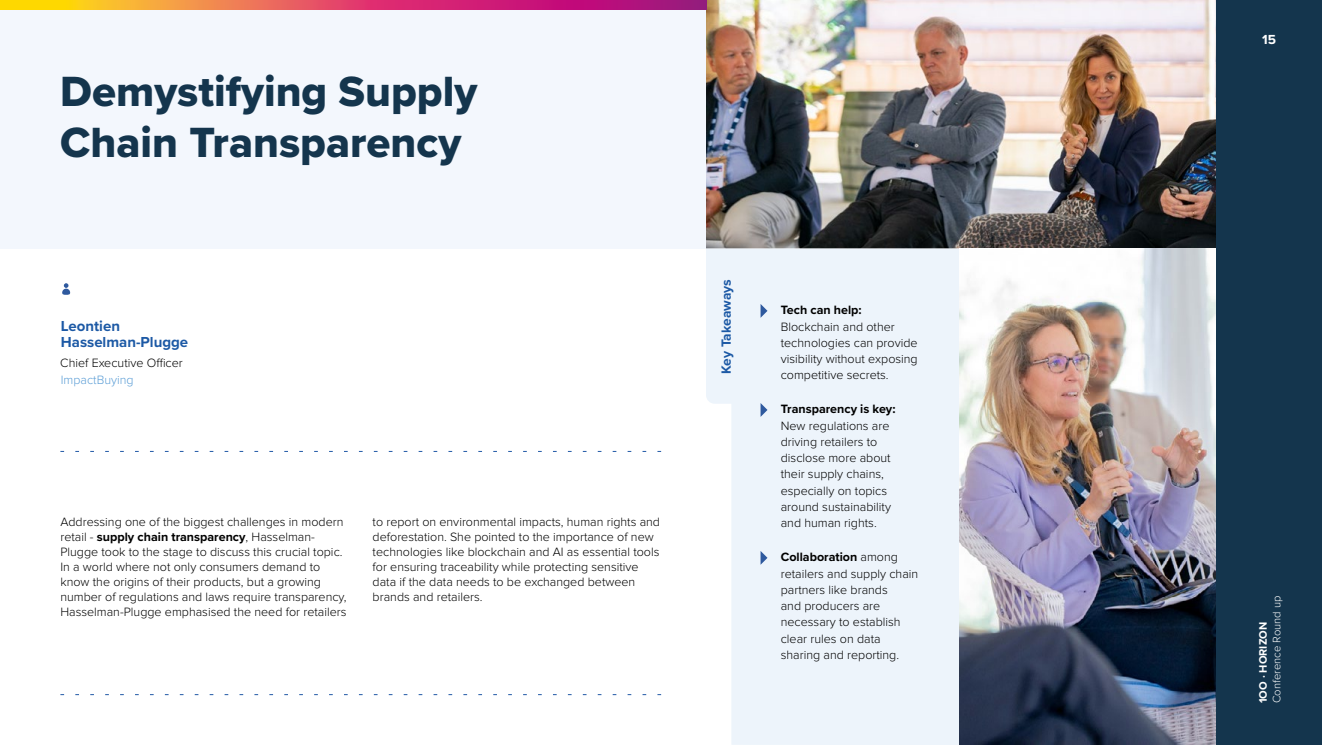
<style>
.page{position:relative;width:1322px;height:745px;background:#fff}
.page>*{position:absolute;margin:0;border:0;box-sizing:border-box;transform-origin:0 0}
.t1{font:43.75px/51.2px "Proxima Nova Extrabld";color:#14354d}
.t2{font:700 15px/16.2px "Proxima Nova";color:#1c59a5}
.t3{font:700 13.75px "Proxima Nova";color:#1c59a5}
.t4{font:700 13.62px "Proxima Nova";color:#fff}
.t5{font:300 12.5px/16.2px "Proxima Nova";color:#000}
.t6{font:700 12.5px "Proxima Nova";color:#000}
.t7{font:300 12.5px "Proxima Nova";color:#5c9ed6}
.t8{font:300 11.25px "Proxima Nova";color:#fff}
.t9{font:700 11.25px "Proxima Nova";color:#fff}
.s1{font-weight:700}
</style>
<div class="page">
<svg style="left:706px;top:262px;width:254px;height:482px;background:#eef4fb"></svg>
<img style="left:706px;top:0;width:510px;height:262px">
<img style="left:960px;top:248px;width:256px;height:496px">
<div style="left:1216px;top:0;width:106px;height:744px;background:#14354d"></div>
<div style="left:0;top:10px;width:706px;height:238px;background:#f3f7fd"></div>
<svg style="left:0;top:0;width:706px;height:10px;background:#db5a59"></svg>
<svg style="left:60px;top:451px;width:601px;height:1px"></svg>
<svg style="left:60px;top:694px;width:601px;height:1px"></svg>
<svg style="left:62px;top:283px;width:8px;height:11px"></svg>
<svg style="left:760px;top:304px;width:7px;height:13px"></svg>
<svg style="left:760px;top:403px;width:7px;height:13px"></svg>
<svg style="left:760px;top:550px;width:7px;height:14px"></svg>
<h1 class="t1" style="left:60px;top:65px;width:418px">Demystifying Supply<br>Chain Transparency</h1>
<p class="t2" style="left:61px;top:317px;width:129px">Leontien<br>Hasselman-Plugge</p>
<p class="t5" style="left:60px;top:355px;width:124px">Chief Executive Officer</p>
<p class="t7" style="left:61px;top:372px;width:74px">ImpactBuying</p>
<p class="t5" style="left:60px;top:513px;width:288px;line-height:15px">Addressing one of the biggest challenges in modern retail - <span class="s1">supply chain transparency</span>, Hasselman-Plugge took to the stage to discuss this crucial topic.<br>In a world where not only consumers demand to know the origins of their products, but a growing number of regulations and laws require transparency, Hasselman-Plugge emphasised the need for retailers</p>
<p class="t5" style="left:373px;top:513px;width:289px;line-height:15px">to report on environmental impacts, human rights and deforestation. She pointed to the importance of new technologies like blockchain and AI as essential tools for ensuring traceability while protecting sensitive data if the data needs to be exchanged between brands and retailers.</p>
<p class="t3" style="left:716px;top:374px;width:96px;rotate:-90deg">Key Takeaways</p>
<p class="t6" style="left:781px;top:300px;width:82px">Tech can help:</p>
<p class="t5" style="left:781px;top:318px;width:138px">Blockchain and other technologies can provide visibility without exposing competitive secrets.</p>
<p class="t6" style="left:781px;top:399px;width:116px">Transparency is key:</p>
<p class="t5" style="left:781px;top:417px;width:112px">New regulations are driving retailers to disclose more about their supply chains, especially on topics around sustainability and human rights.</p>
<p class="t5" style="left:781px;top:548px;width:139px"><span class="s1">Collaboration</span> among retailers and supply chain partners like brands<br>and producers are necessary to establish clear rules on data sharing and reporting.</p>
<p class="t4" style="left:1262px;top:29px;width:15px">15</p>
<p class="t8" style="left:1270px;top:702px;width:108px;rotate:-90deg">Conference Round up</p>
<p class="t9" style="left:1254px;top:702px;width:82px;rotate:-90deg">1OO · HORIZON</p>
</div>
